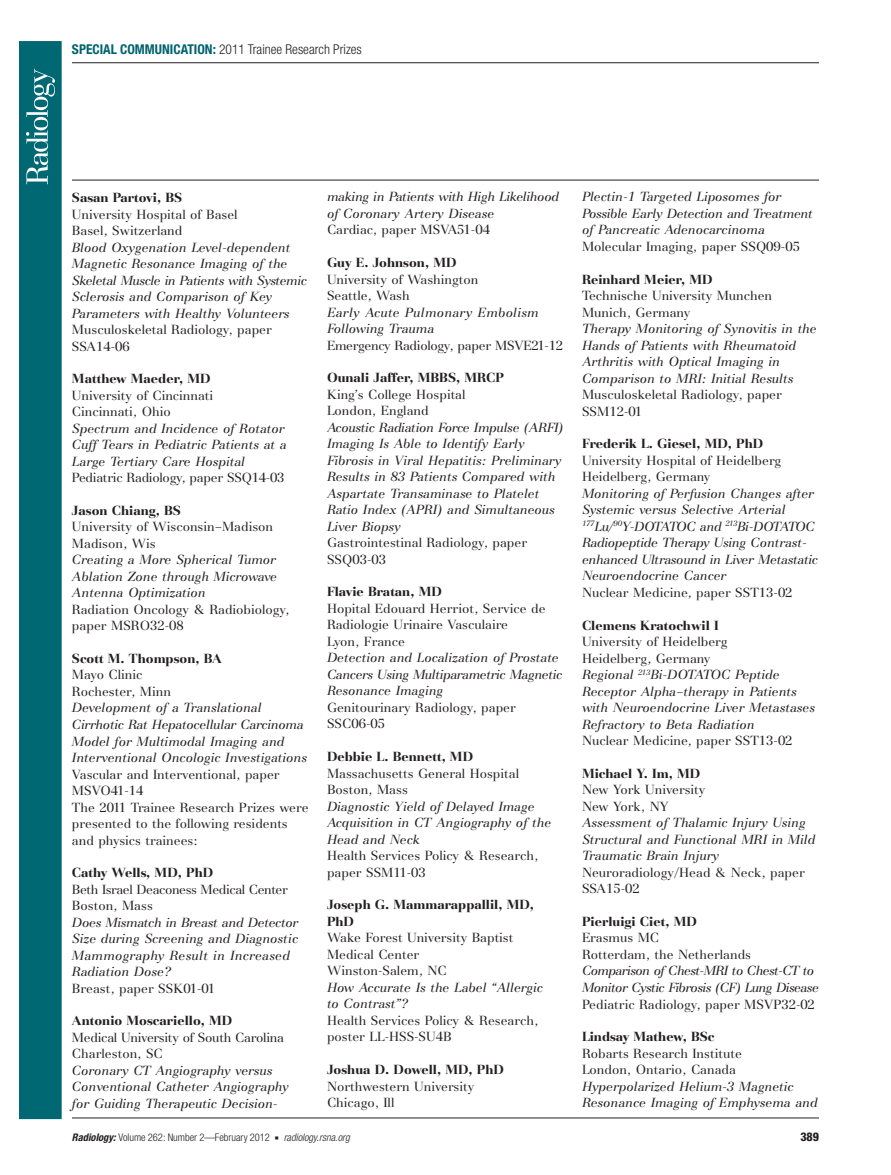
<style>
.page{position:relative;width:891px;height:1175px;background:#fff}
.page>*{position:absolute;margin:0;border:0;box-sizing:border-box;transform-origin:0 0}
.t1{font:300 condensed 13.5px "Helvetica Neue";color:#231f20}
.t2{font:italic 13.2px/16.5px "AT Basilia";color:#231f20}
.t3{font:13.2px/16.5px "AT Basilia";color:#231f20}
.t4{font:700 13.2px/16.5px "AT Basilia";color:#231f20}
.t5{font:italic 13.2px/16.5px "AT Basilia";letter-spacing:-.02em;color:#231f20}
.t6{font:13.2px/16.5px "AT Basilia";letter-spacing:-.02em;color:#231f20}
.t7{font:italic 13.2px/16.5px "AT Basilia";letter-spacing:-.04em;color:#231f20}
.t8{font:13.2px/16.5px "AT Basilia";letter-spacing:-.03em;color:#231f20}
.t9{font:italic 13.2px/16.5px "AT Basilia";letter-spacing:.02em;color:#231f20}
.t10{font:800 condensed 12px "Helvetica Neue";color:#231f20}
.t11{font:300 condensed 10.5px "Helvetica Neue";color:#231f20}
.s1{font-weight:700;color:#00636e}
.s2{font-style:normal}
.s3{font-weight:700;font-style:italic}
.s4{font-family:"Universal Newswith Comm Pi";font-weight:400;font-stretch:normal;font-size:6px}
.s5{font-style:italic}
</style>
<div class="page">
<div style="left:19px;top:41px;width:43px;height:1078px;background:#006873;border:2px solid #006873"></div>
<svg style="left:26px;top:69px;width:29px;height:115px"></svg>
<hr style="left:72px;top:180px;width:747px;height:1px;background:#231f20">
<hr style="left:72px;top:1117px;width:747px;height:1px;background:#231f20">
<hr style="left:72px;top:62px;width:747px;height:1px;background:#231f20">
<p class="t1" style="left:72px;top:44px;width:291px"><span class="s1">SPECIAL COMMUNICATION:</span> 2011 Trainee Research Prizes</p>
<p class="t4" style="left:72px;top:191px;width:112px">Sasan Partovi, BS</p>
<p class="t3" style="left:72px;top:207px;width:167px">University Hospital of Basel<br>Basel, Switzerland</p>
<p class="t2" style="left:72px;top:240px;width:236px">Blood Oxygenation Level-dependent Magnetic Resonance Imaging of the Skeletal Muscle in Patients with Systemic Sclerosis and Comparison of Key Parameters with Healthy Volunteers</p>
<p class="t3" style="left:72px;top:323px;width:201px">Musculoskeletal Radiology, paper<br>SSA14-06</p>
<p class="t4" style="left:72px;top:372px;width:140px">Matthew Maeder, MD</p>
<p class="t3" style="left:72px;top:388px;width:143px">University of Cincinnati<br>Cincinnati, Ohio</p>
<p class="t2" style="left:72px;top:421px;width:216px">Spectrum and Incidence of Rotator<br>Cuff Tears in Pediatric Patients at a<br>Large Tertiary Care Hospital</p>
<p class="t6" style="left:72px;top:471px;width:214px">Pediatric Radiology, paper SSQ14-03</p>
<p class="t4" style="left:72px;top:503px;width:111px">Jason Chiang, BS</p>
<p class="t3" style="left:72px;top:520px;width:203px">University of Wisconsin–Madison<br>Madison, Wis</p>
<p class="t2" style="left:72px;top:553px;width:207px;text-align:justify">Creating a More Spherical Tumor Ablation Zone through Microwave Antenna Optimization</p>
<p class="t3" style="left:72px;top:602px;width:219px">Radiation Oncology &amp; Radiobiology, paper MSRO32-08</p>
<p class="t4" style="left:72px;top:651px;width:151px">Scott M. Thompson, BA</p>
<p class="t3" style="left:72px;top:668px;width:100px">Mayo Clinic<br>Rochester, Minn</p>
<p class="t2" style="left:72px;top:701px;width:236px">Development of a Translational Cirrhotic Rat Hepatocellular Carcinoma Model for Multimodal Imaging and Interventional Oncologic Investigations</p>
<p class="t3" style="left:72px;top:767px;width:238px">Vascular and Interventional, paper<br>MSVO41-14<br>The 2011 Trainee Research Prizes were presented to the following residents and physics trainees:</p>
<p class="t4" style="left:72px;top:865px;width:143px">Cathy Wells, MD, PhD</p>
<p class="t8" style="left:72px;top:882px;width:217px">Beth Israel Deaconess Medical Center<br>Boston, Mass</p>
<p class="t2" style="left:72px;top:915px;width:228px">Does Mismatch in Breast and Detector<br>Size during Screening and Diagnostic<br>Mammography Result in Increased<br>Radiation Dose?</p>
<p class="t3" style="left:72px;top:981px;width:145px">Breast, paper SSK01-01</p>
<p class="t4" style="left:72px;top:1013px;width:162px">Antonio Moscariello, MD</p>
<p class="t6" style="left:72px;top:1030px;width:213px">Medical University of South Carolina<br>Charleston, SC</p>
<p class="t2" style="left:72px;top:1063px;width:218px">Coronary CT Angiography versus<br>Conventional Catheter Angiography for Guiding Therapeutic Decision-</p>
<p class="t5" style="left:327px;top:190px;width:234px">making in Patients with High Likelihood of Coronary Artery Disease</p>
<p class="t3" style="left:327px;top:223px;width:165px">Cardiac, paper MSVA51-04</p>
<p class="t4" style="left:327px;top:256px;width:131px">Guy E. Johnson, MD</p>
<p class="t3" style="left:327px;top:272px;width:153px">University of Washington<br>Seattle, Wash</p>
<p class="t9" style="left:327px;top:305px;width:213px">Early Acute Pulmonary Embolism<br>Following Trauma</p>
<p class="t6" style="left:327px;top:338px;width:238px">Emergency Radiology, paper MSVE21-12</p>
<p class="t4" style="left:327px;top:371px;width:179px">Ounali Jaffer, MBBS, MRCP</p>
<p class="t3" style="left:327px;top:387px;width:140px">King’s College Hospital<br>London, England</p>
<p class="t2" style="left:327px;top:420px;width:238px">Acoustic Radiation Force Impulse (ARFI)<br>Imaging Is Able to Identify Early Fibrosis in Viral Hepatitis: Preliminary Results in 83 Patients Compared with Aspartate Transaminase to Platelet Ratio Index (APRI) and Simultaneous Liver Biopsy</p>
<p class="t3" style="left:327px;top:536px;width:202px">Gastrointestinal Radiology, paper<br>SSQ03-03</p>
<p class="t4" style="left:327px;top:585px;width:116px">Flavie Bratan, MD</p>
<p class="t3" style="left:327px;top:601px;width:220px">Hopital Edouard Herriot, Service de<br>Radiologie Urinaire Vasculaire<br>Lyon, France</p>
<p class="t2" style="left:327px;top:651px;width:237px">Detection and Localization of Prostate<br>Cancers Using Multiparametric Magnetic<br>Resonance Imaging</p>
<p class="t3" style="left:327px;top:700px;width:190px">Genitourinary Radiology, paper<br>SSC06-05</p>
<p class="t4" style="left:327px;top:749px;width:148px">Debbie L. Bennett, MD</p>
<p class="t3" style="left:327px;top:766px;width:194px">Massachusetts General Hospital<br>Boston, Mass</p>
<p class="t2" style="left:327px;top:799px;width:226px">Diagnostic Yield of Delayed Image<br>Acquisition in CT Angiography of the<br>Head and Neck</p>
<p class="t3" style="left:327px;top:848px;width:213px">Health Services Policy &amp; Research, paper SSM11-03</p>
<p class="t4" style="left:327px;top:897px;width:209px">Joseph G. Mammarappallil, MD,<br>PhD</p>
<p class="t3" style="left:327px;top:930px;width:188px">Wake Forest University Baptist<br>Medical Center<br>Winston-Salem, NC</p>
<p class="t2" style="left:327px;top:980px;width:217px">How Accurate Is the Label “Allergic to Contrast”?</p>
<p class="t3" style="left:327px;top:1013px;width:213px">Health Services Policy &amp; Research, poster LL-HSS-SU4B</p>
<p class="t4" style="left:327px;top:1062px;width:178px">Joshua D. Dowell, MD, PhD</p>
<p class="t3" style="left:327px;top:1079px;width:149px">Northwestern University<br>Chicago, Ill</p>
<p class="t2" style="left:582px;top:190px;width:232px">Plectin-1 Targeted Liposomes for<br>Possible Early Detection and Treatment of Pancreatic Adenocarcinoma</p>
<p class="t3" style="left:582px;top:239px;width:220px">Molecular Imaging, paper SSQ09-05</p>
<p class="t4" style="left:582px;top:272px;width:132px">Reinhard Meier, MD</p>
<p class="t3" style="left:582px;top:289px;width:192px">Technische University Munchen<br>Munich, Germany</p>
<p class="t2" style="left:582px;top:322px;width:236px">Therapy Monitoring of Synovitis in the Hands of Patients with Rheumatoid Arthritis with Optical Imaging in Comparison to MRI: Initial Results</p>
<p class="t3" style="left:582px;top:388px;width:201px">Musculoskeletal Radiology, paper<br>SSM12-01</p>
<p class="t4" style="left:582px;top:437px;width:183px">Frederik L. Giesel, MD, PhD</p>
<p class="t3" style="left:582px;top:453px;width:201px">University Hospital of Heidelberg<br>Heidelberg, Germany</p>
<p class="t5" style="left:582px;top:486px;width:237px">Monitoring of Perfusion Changes after Systemic versus Selective Arterial<br><sup>177</sup> Lu/ <sup>90</sup>Y-DOTATOC and <sup>213</sup>Bi-DOTATOC Radiopeptide Therapy Using Contrast&shy;enhanced Ultrasound in Liver Metastatic Neuroendocrine Cancer</p>
<p class="t3" style="left:582px;top:585px;width:212px">Nuclear Medicine, paper SST13-02</p>
<p class="t4" style="left:582px;top:618px;width:138px">Clemens Kratochwil I</p>
<p class="t2" style="left:582px;top:634px;width:235px"><span class="s2">University of Heidelberg<br>Heidelberg, Germany<br></span>Regional <sup>213</sup>Bi-DOTATOC Peptide<br>Receptor Alpha–therapy in Patients with Neuroendocrine Liver Metastases<br>Refractory to Beta Radiation</p>
<p class="t3" style="left:582px;top:733px;width:212px">Nuclear Medicine, paper SST13-02</p>
<p class="t4" style="left:582px;top:766px;width:120px">Michael Y. Im, MD</p>
<p class="t3" style="left:582px;top:783px;width:125px">New York University<br>New York, NY</p>
<p class="t2" style="left:582px;top:815px;width:235px">Assessment of Thalamic Injury Using<br>Structural and Functional MRI in Mild<br>Traumatic Brain Injury</p>
<p class="t3" style="left:582px;top:865px;width:224px">Neuroradiology/Head &amp; Neck, paper<br>SSA15-02</p>
<p class="t4" style="left:582px;top:914px;width:116px">Pierluigi Ciet, MD</p>
<p class="t3" style="left:582px;top:931px;width:171px">Erasmus MC<br>Rotterdam, the Netherlands</p>
<p class="t7" style="left:582px;top:964px;width:238px">Comparison of Chest-MRI to Chest-CT to<br>Monitor Cystic Fibrosis (CF) Lung Disease</p>
<p class="t3" style="left:582px;top:997px;width:234px">Pediatric Radiology, paper MSVP32-02</p>
<p class="t4" style="left:582px;top:1029px;width:134px">Lindsay Mathew, BSc</p>
<p class="t3" style="left:582px;top:1046px;width:161px">Robarts Research Institute<br>London, Ontario, Canada</p>
<p class="t2" style="left:582px;top:1079px;width:237px">Hyperpolarized Helium-3 Magnetic<br>Resonance Imaging of Emphysema and</p>
<p class="t11" style="left:72px;top:1133px;width:279px"><span class="s3">Radiology:</span> Volume 262: Number 2—February 2012 <span class="s4">n</span> <span class="s5">radiology.rsna.org</span></p>
<p class="t10" style="left:801px;top:1132px;width:20px">389</p>
</div>
